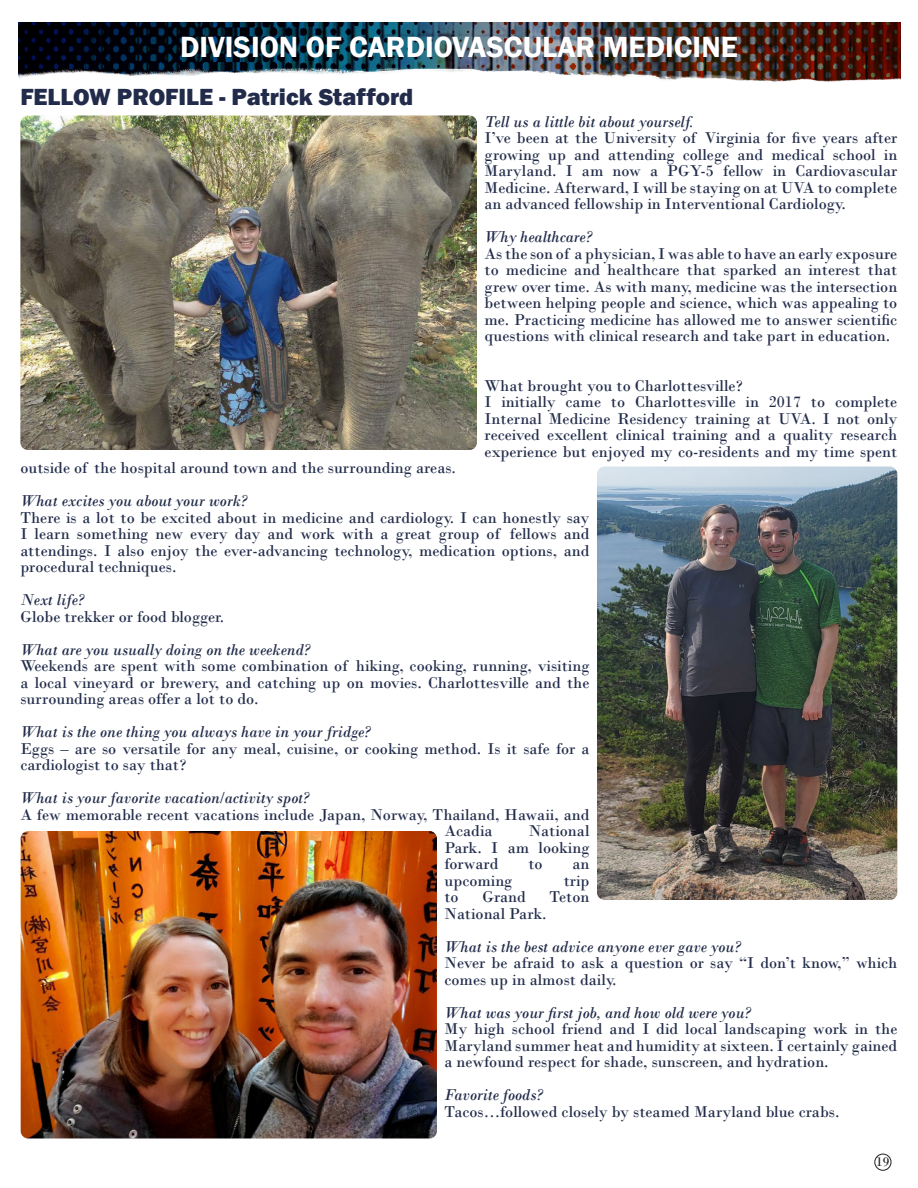
<style>
.page{position:relative;width:918px;height:1188px;background:#fff}
.page>*{position:absolute;margin:0;border:0;box-sizing:border-box;transform-origin:0 0}
.t1{font:600 30px "Franklin Gothic";color:#fff}
.t2{font:800 24px "Franklin Gothic";color:#222c4a}
.t3{font:16.5px/16.5px "Bodoni";color:#222c4a;text-align:justify}
.t4{font:italic 16.5px "Bodoni";color:#222c4a}
.t5{font:13.5px "Bodoni";color:#231f20}
</style>
<div class="page">
<img style="left:18px;top:22px;width:882px;height:60px">
<img style="left:21px;top:831px;width:416px;height:307px">
<img style="left:20px;top:116px;width:457px;height:334px">
<img style="left:597px;top:467px;width:300px;height:433px">
<div style="left:875px;top:1154px;width:16px;height:16px;border:1px solid #231f20;border-radius:50%"></div>
<p class="t1" style="left:180px;top:29px;width:559px">DIVISION OF CARDIOVASCULAR MEDICINE</p>
<p class="t2" style="left:20px;top:81px;width:394px">FELLOW PROFILE - Patrick Stafford</p>
<p class="t4" style="left:484px;top:111px;width:211px">Tell us a little bit about yourself.</p>
<p class="t3" style="left:484px;top:130px;width:414px">I’ve been at the University of Virginia for five years after growing up and attending college and medical school in Maryland. I am now a PGY-5 fellow in Cardiovascular Medicine. Afterward, I will be staying on at UVA to complete an advanced fellowship in Interventional Cardiology.</p>
<p class="t4" style="left:484px;top:227px;width:109px">Why healthcare?</p>
<p class="t3" style="left:484px;top:245px;width:414px">As the son of a physician, I was able to have an early exposure to medicine and healthcare that sparked an interest that grew over time. As with many, medicine was the intersection between helping people and science, which was appealing to me. Practicing medicine has allowed me to answer scientific questions with clinical research and take part in education.</p>
<p class="t3" style="left:484px;top:377px;width:260px">What brought you to Charlottesville?</p>
<p class="t3" style="left:484px;top:394px;width:414px">I initially came to Charlottesville in 2017 to complete Internal Medicine Residency training at UVA. I not only received excellent clinical training and a quality research experience but enjoyed my co-residents and my time spent</p>
<p class="t3" style="left:20px;top:460px;width:437px">outside of the hospital around town and the surrounding areas.</p>
<p class="t4" style="left:20px;top:491px;width:228px">What excites you about your work?</p>
<p class="t3" style="left:20px;top:509px;width:571px">There is a lot to be excited about in medicine and cardiology. I can honestly say I learn something new every day and work with a great group of fellows and attendings. I also enjoy the ever-advancing technology, medication options, and procedural techniques.</p>
<p class="t4" style="left:20px;top:590px;width:65px">Next life?</p>
<p class="t3" style="left:20px;top:608px;width:206px">Globe trekker or food blogger.</p>
<p class="t4" style="left:20px;top:639px;width:291px">What are you usually doing on the weekend?</p>
<p class="t3" style="left:20px;top:658px;width:571px">Weekends are spent with some combination of hiking, cooking, running, visiting a local vineyard or brewery, and catching up on movies. Charlottesville and the surrounding areas offer a lot to do.</p>
<p class="t4" style="left:20px;top:722px;width:352px">What is the one thing you always have in your fridge?</p>
<p class="t3" style="left:20px;top:740px;width:571px">Eggs – are so versatile for any meal, cuisine, or cooking method. Is it safe for a cardiologist to say that?</p>
<p class="t4" style="left:20px;top:788px;width:290px">What is your favorite vacation/activity spot?</p>
<p class="t3" style="left:444px;top:806px;width:146px;text-indent:-424px">A few memorable recent vacations include Japan, Norway, Thailand, Hawaii, and<br>Acadia</p>
<p class="t3" style="left:444px;top:823px;width:147px;text-indent:84px">National Park. I am looking forward</p>
<p class="t3" style="left:528px;top:856px;width:16px">to</p>
<p class="t3" style="left:572px;top:856px;width:19px">an</p>
<p class="t3" style="left:444px;top:872px;width:69px">upcoming</p>
<p class="t3" style="left:564px;top:872px;width:27px">trip</p>
<p class="t3" style="left:444px;top:889px;width:16px">to</p>
<p class="t3" style="left:482px;top:889px;width:45px">Grand</p>
<p class="t3" style="left:550px;top:889px;width:41px">Teton</p>
<p class="t3" style="left:444px;top:905px;width:104px">National Park.</p>
<p class="t4" style="left:444px;top:936px;width:298px">What is the best advice anyone ever gave you?</p>
<p class="t3" style="left:444px;top:955px;width:454px">Never be afraid to ask a question or say “I don’t know,” which comes up in almost daily.</p>
<p class="t4" style="left:444px;top:1002px;width:308px">What was your first job, and how old were you?</p>
<p class="t3" style="left:444px;top:1021px;width:454px">My high school friend and I did local landscaping work in the Maryland summer heat and humidity at sixteen. I certainly gained a newfound respect for shade, sunscreen, and hydration.</p>
<p class="t4" style="left:444px;top:1085px;width:100px">Favorite foods?</p>
<p class="t3" style="left:444px;top:1103px;width:397px">Tacos…followed closely by steamed Maryland blue crabs.</p>
<p class="t5" style="left:876px;top:1153px;width:15px">19</p>
</div>
